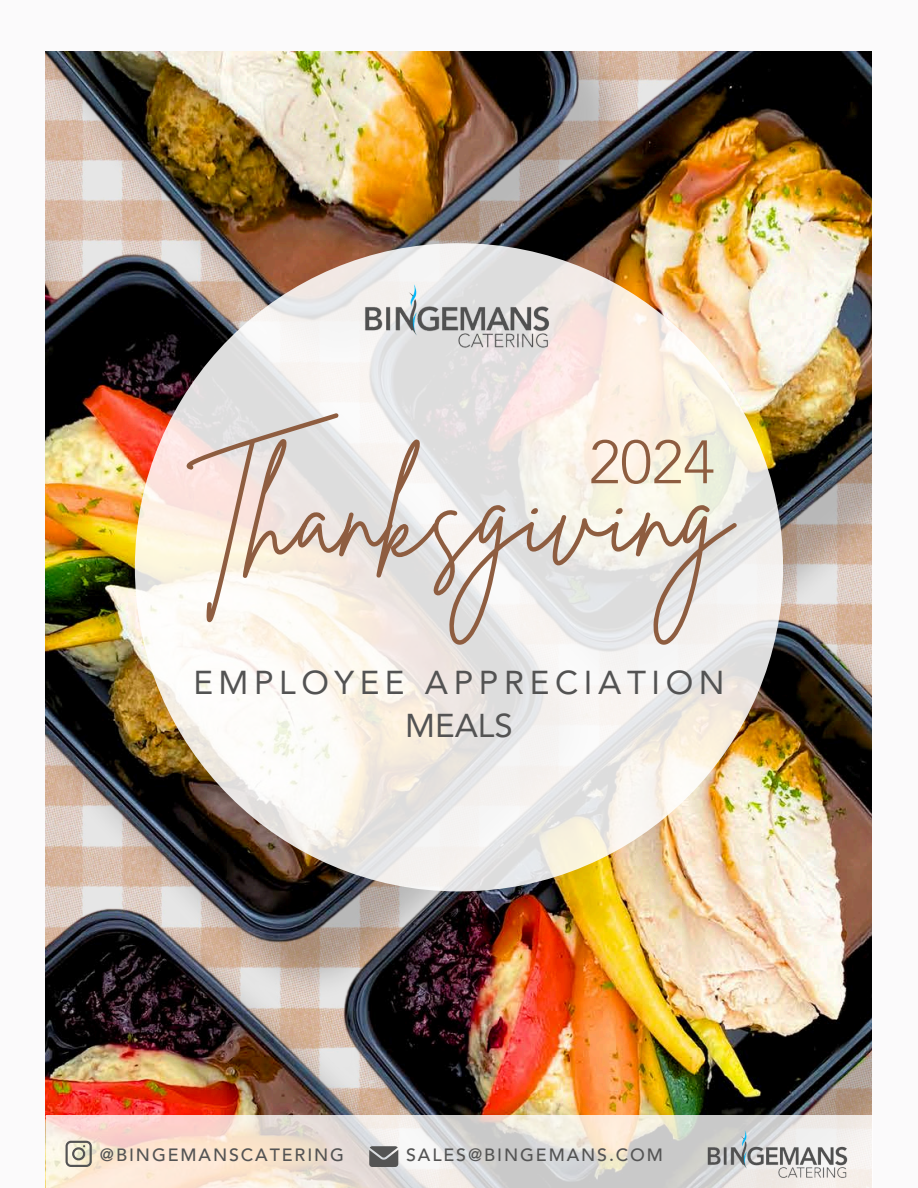
<style>
.page{position:relative;width:918px;height:1188px;background:#fbfafb}
.page>*{position:absolute;margin:0;border:0;box-sizing:border-box;transform-origin:0 0}
.t1{font:116.85px "Brittany Signature";color:#8e5d40}
.t2{font:300 60.6px "Avenir LT Pro";color:#8e5d40}
.t3{font:33px "Avenir LT Pro";letter-spacing:.17em;color:#535353}
.t4{font:500 17.85px "Avenir LT Pro";letter-spacing:.105em;color:#545454}
</style>
<div class="page">
<img style="left:46px;top:51px;width:826px;height:1065px">
<svg style="left:46px;top:1116px;width:826px;height:72px;background:#e8ddd5"></svg>
<img style="left:704px;top:1123px;width:153px;height:61px">
<svg style="left:66px;top:1141px;width:25px;height:26px"></svg>
<svg style="left:369px;top:1146px;width:29px;height:20px"></svg>
<svg style="left:135px;top:243px;width:648px;height:648px"></svg>
<img style="left:359px;top:275px;width:203px;height:81px">
<h3 class="t1" style="left:187px;top:439px;width:545px">Thanksgiving</h3>
<p class="t3" style="left:193px;top:669px;width:533px">EMPLOYEE APPRECIATION</p>
<p class="t3" style="left:405px;top:712px;width:109px">MEALS</p>
<p class="t2" style="left:589px;top:437px;width:127px">2024</p>
<h2 class="t4" style="left:100px;top:1147px;width:246px">@BINGEMANSCATERING</h2>
<h1 class="t4" style="left:406px;top:1147px;width:258px">SALES@BINGEMANS.COM</h1>
</div>
